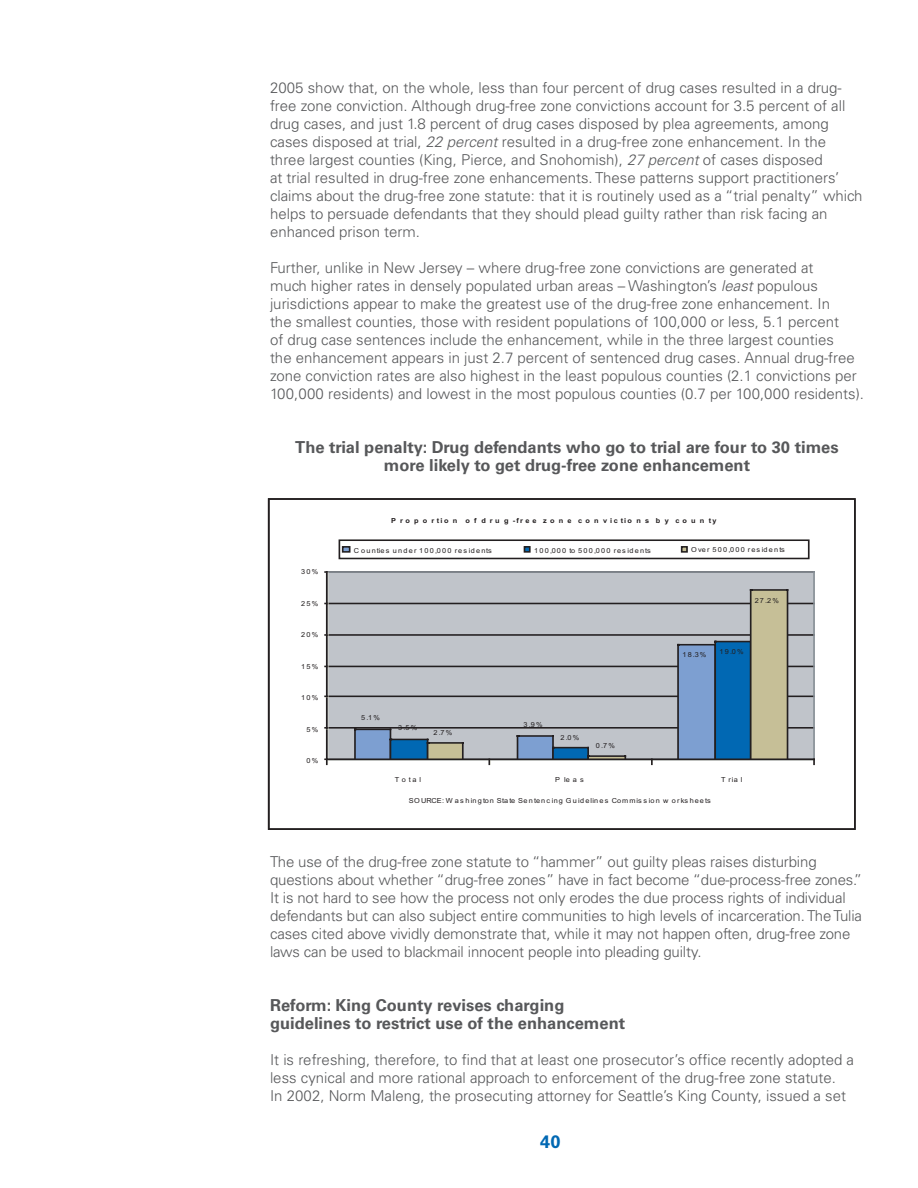
<style>
.page{position:relative;width:918px;height:1188px;background:#fff}
.page>*{position:absolute;margin:0;border:0;box-sizing:border-box;transform-origin:0 0}
.t1{font:700 18px "Univers";color:#0168b3}
.t2{font:700 16.5px/18px "Univers";color:#57585a;text-align:center}
.t3{font:300 15px/18px "Univers";color:#57585a}
.t4{font:6.9px "Arial";letter-spacing:.165em;color:#231f20;scale:1.06 1}
.t5{font:700 6.9px "Arial";letter-spacing:.555em;color:#231f20;scale:1.06 1}
.s1{font-style:italic}
</style>
<div class="page">
<div style="left:329px;top:572px;width:485px;height:189px;background:#c0c4ca"></div>
<hr style="left:327px;top:727px;width:487px;height:2px;background:#231f20">
<hr style="left:327px;top:696px;width:487px;height:1px;background:#231f20">
<hr style="left:327px;top:666px;width:487px;height:1px;background:#231f20">
<hr style="left:327px;top:634px;width:487px;height:2px;background:#231f20">
<hr style="left:327px;top:603px;width:487px;height:1px;background:#231f20">
<hr style="left:327px;top:571px;width:487px;height:2px;background:#878f96">
<hr style="left:813px;top:572px;width:2px;height:187px;background:#878f96">
<div style="left:355px;top:729px;width:35px;height:30px;background:#7d9fd1"></div>
<hr style="left:355px;top:729px;width:35px;height:1px;background:#231f20">
<hr style="left:390px;top:729px;width:1px;height:30px;background:#231f20">
<hr style="left:355px;top:760px;width:35px;height:1px;background:#231f20">
<hr style="left:354px;top:729px;width:2px;height:30px;background:#231f20">
<div style="left:518px;top:736px;width:35px;height:23px;background:#7d9fd1"></div>
<hr style="left:518px;top:735px;width:35px;height:2px;background:#231f20">
<hr style="left:552px;top:736px;width:2px;height:23px;background:#231f20">
<hr style="left:518px;top:760px;width:35px;height:1px;background:#231f20">
<svg style="left:517px;top:735px;width:2px;height:23px"></svg>
<div style="left:678px;top:645px;width:37px;height:114px;background:#7d9fd1"></div>
<hr style="left:678px;top:644px;width:37px;height:2px;background:#231f20">
<hr style="left:678px;top:760px;width:37px;height:1px;background:#231f20">
<hr style="left:677px;top:645px;width:2px;height:114px;background:#231f20">
<div style="left:390px;top:739px;width:38px;height:20px;background:#0168b3"></div>
<hr style="left:390px;top:739px;width:38px;height:1px;background:#231f20">
<hr style="left:390px;top:760px;width:38px;height:1px;background:#231f20">
<svg style="left:390px;top:740px;width:1px;height:18px"></svg>
<div style="left:553px;top:748px;width:35px;height:11px;background:#0168b3"></div>
<hr style="left:553px;top:747px;width:35px;height:1px;background:#231f20">
<hr style="left:553px;top:760px;width:35px;height:1px;background:#231f20">
<div style="left:715px;top:642px;width:36px;height:117px;background:#0168b3"></div>
<hr style="left:715px;top:641px;width:36px;height:1px;background:#231f20">
<hr style="left:715px;top:760px;width:36px;height:1px;background:#231f20">
<hr style="left:714px;top:642px;width:2px;height:117px;background:#231f20">
<div style="left:428px;top:743px;width:35px;height:16px;background:#c6bf97"></div>
<hr style="left:428px;top:742px;width:35px;height:2px;background:#231f20">
<svg style="left:462px;top:743px;width:2px;height:15px"></svg>
<hr style="left:428px;top:760px;width:35px;height:1px;background:#231f20">
<svg style="left:427px;top:739px;width:2px;height:19px"></svg>
<hr style="left:588px;top:756px;width:37px;height:3px;background:#c6bf97">
<hr style="left:588px;top:755px;width:37px;height:2px;background:#231f20">
<hr style="left:588px;top:760px;width:37px;height:1px;background:#231f20">
<svg style="left:587px;top:748px;width:2px;height:10px"></svg>
<div style="left:751px;top:590px;width:37px;height:169px;background:#c6bf97"></div>
<hr style="left:751px;top:589px;width:37px;height:2px;background:#231f20">
<hr style="left:787px;top:590px;width:1px;height:169px;background:#231f20">
<hr style="left:751px;top:760px;width:37px;height:1px;background:#231f20">
<hr style="left:750px;top:590px;width:2px;height:169px;background:#231f20">
<hr style="left:326px;top:572px;width:2px;height:187px;background:#231f20">
<hr style="left:327px;top:758px;width:487px;height:2px;background:#231f20">
<svg style="left:325px;top:758px;width:3px;height:6px"></svg>
<div style="left:339px;top:539px;width:471px;height:20px;border:2px solid #231f20"></div>
<div style="left:342px;top:546px;width:8px;height:7px;border:2px solid #231f20"></div>
<div style="left:524px;top:546px;width:7px;height:7px;border:2px solid #231f20"></div>
<div style="left:681px;top:546px;width:7px;height:7px;border:2px solid #231f20"></div>
<div style="left:268px;top:498px;width:588px;height:332px;border:2px solid #231f20"></div>
<p class="t3" style="left:270px;top:79px;width:594px">2005 show that, on the whole, less than four percent of drug cases resulted in a drug&shy;free zone conviction. Although drug-free zone convictions account for 3.5 percent of all drug cases, and just 1.8 percent of drug cases disposed by plea agreements, among cases disposed at trial, <span class="s1">22 percent</span> resulted in a drug-free zone enhancement. In the three largest counties (King, Pierce, and Snohomish), <span class="s1">27 percent</span> of cases disposed<br>at trial resulted in drug-free zone enhancements. These patterns support practitioners’ claims about the drug-free zone statute: that it is routinely used as a “trial penalty” which helps to persuade defendants that they should plead guilty rather than risk facing an enhanced prison term.</p>
<p class="t3" style="left:270px;top:259px;width:596px">Further, unlike in New Jersey – where drug-free zone convictions are generated at<br>much higher rates in densely populated urban areas – Washington’s <span class="s1">least</span> populous jurisdictions appear to make the greatest use of the drug-free zone enhancement. In<br>the smallest counties, those with resident populations of 100,000 or less, 5.1 percent<br>of drug case sentences include the enhancement, while in the three largest counties<br>the enhancement appears in just 2.7 percent of sentenced drug cases. Annual drug-free zone conviction rates are also highest in the least populous counties (2.1 convictions per 100,000 residents) and lowest in the most populous counties (0.7 per 100,000 residents).</p>
<p class="t2" style="left:295px;top:438px;width:545px">The trial penalty: Drug defendants who go to trial are four to 30 times more likely to get drug-free zone enhancement</p>
<p class="t5" style="left:391px;top:516px;width:309px">Proportion ofdrug-free zone convictions by county</p>
<p class="t4" style="left:301px;top:568px;width:18px">30%</p>
<p class="t4" style="left:301px;top:599px;width:18px">25%</p>
<p class="t4" style="left:301px;top:631px;width:18px">20%</p>
<p class="t4" style="left:301px;top:662px;width:18px">15%</p>
<p class="t4" style="left:301px;top:694px;width:18px">10%</p>
<p class="t4" style="left:307px;top:726px;width:13px">5%</p>
<p class="t4" style="left:307px;top:757px;width:13px">0%</p>
<p class="t4" style="left:354px;top:546px;width:132px">Counties under 100,000 residents</p>
<p class="t4" style="left:534px;top:546px;width:112px">100,000 to 500,000 residents</p>
<p class="t4" style="left:691px;top:546px;width:90px">Over 500,000 residents</p>
<p class="t4" style="left:755px;top:596px;width:25px">27.2%</p>
<p class="t4" style="left:682px;top:651px;width:24px">18.3%</p>
<p class="t4" style="left:720px;top:648px;width:24px">19.0%</p>
<p class="t4" style="left:361px;top:714px;width:19px">5.1%</p>
<p class="t4" style="left:398px;top:724px;width:20px">3.5%</p>
<p class="t4" style="left:434px;top:729px;width:19px">2.7%</p>
<p class="t4" style="left:523px;top:721px;width:20px">3.9%</p>
<p class="t4" style="left:561px;top:734px;width:19px">2.0%</p>
<p class="t4" style="left:596px;top:742px;width:20px">0.7%</p>
<p class="t4" style="left:395px;top:775px;width:26px">Total</p>
<p class="t4" style="left:555px;top:775px;width:28px">P leas</p>
<p class="t4" style="left:721px;top:775px;width:22px">T ria l</p>
<p class="t4" style="left:409px;top:797px;width:287px">SOURCE: Washington State Sentencing Guidelines Commission w orksheets</p>
<p class="t3" style="left:270px;top:853px;width:594px">The use of the drug-free zone statute to “hammer” out guilty pleas raises disturbing questions about whether “drug-free zones” have in fact become “due-process-free zones.” It is not hard to see how the process not only erodes the due process rights of individual defendants but can also subject entire communities to high levels of incarceration. The Tulia cases cited above vividly demonstrate that, while it may not happen often, drug-free zone laws can be used to blackmail innocent people into pleading guilty.</p>
<p class="t2" style="left:270px;top:996px;width:357px;text-align:left">Reform: King County revises charging guidelines to restrict use of the enhancement</p>
<p class="t3" style="left:270px;top:1051px;width:586px">It is refreshing, therefore, to find that at least one prosecutor’s office recently adopted a less cynical and more rational approach to enforcement of the drug-free zone statute.<br>In 2002, Norm Maleng, the prosecuting attorney for Seattle’s King County, issued a set</p>
<p class="t1" style="left:540px;top:1131px;width:22px">40</p>
</div>
